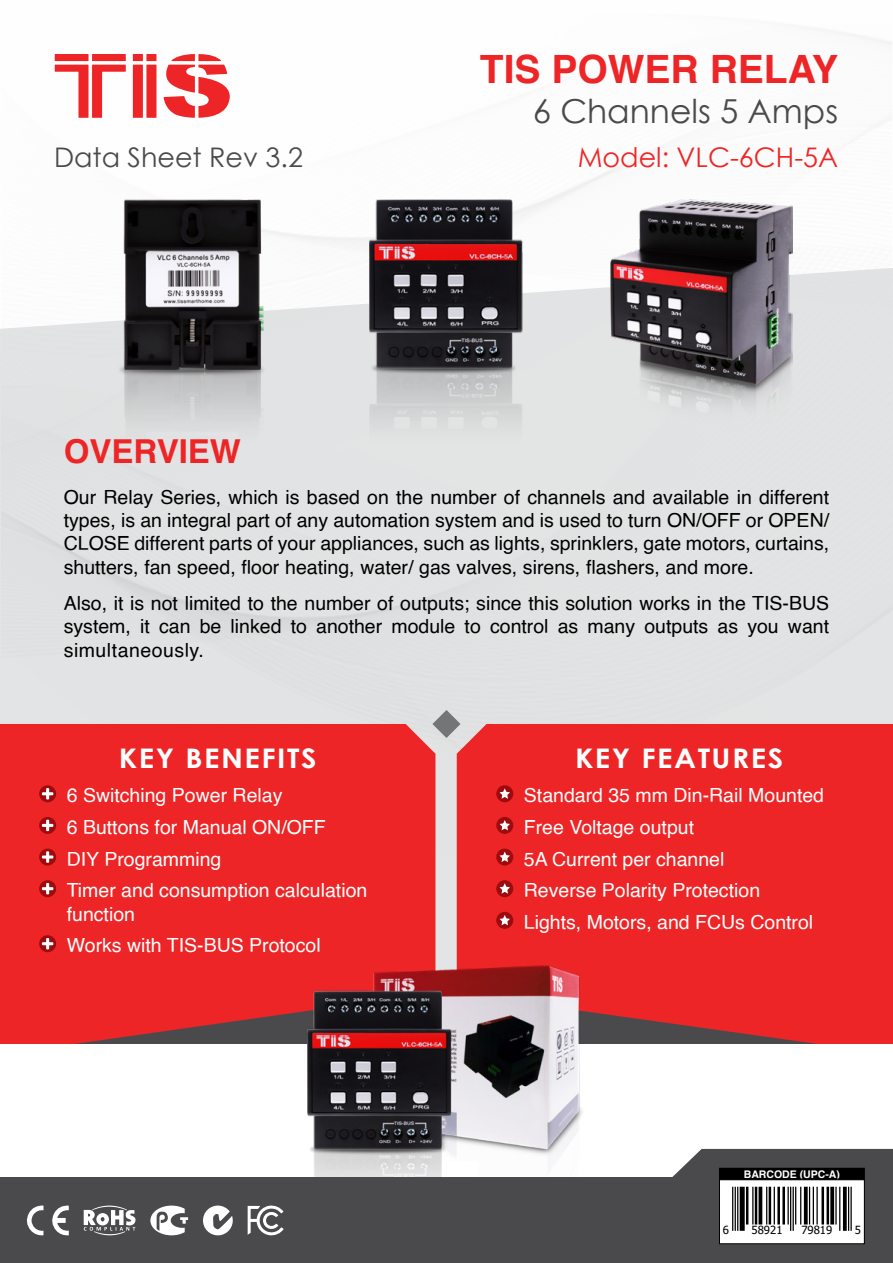
<style>
.page{position:relative;width:893px;height:1263px;background:#fff}
.page>*{position:absolute;margin:0;border:0;box-sizing:border-box;transform-origin:0 0}
.t1{font:700 39px "Helvetica";color:#ee2526}
.t2{font:33px "Century Gothic";color:#4a4a4d}
.t3{font:700 33px "Helvetica";color:#ee2526}
.t4{font:700 27px "Century Gothic";letter-spacing:.05em;color:#fff;scale:1.1 1}
.t5{font:27px "Century Gothic";color:#ee2526}
.t6{font:27px "Century Gothic";color:#4a4a4d}
.t7{font:19.5px/23.4px "Helvetica";color:#000;text-align:justify}
.t8{font:19.5px/31.7px "Helvetica";color:#fff}
.t9{font:19.5px/23.4px "Helvetica";letter-spacing:.025em;color:#000}
.t10{font:11.4px "Tahoma";color:#000}
.t11{font:700 10.5px "Helvetica";color:#fff}
</style>
<div class="page">
<div style="left:0;top:268px;width:893px;height:698px;background:#e2e3e4"></div>
<div style="left:0;top:724px;width:435px;height:320px;background:#ee2526"></div>
<div style="left:457px;top:724px;width:436px;height:320px;background:#ee2526"></div>
<svg style="left:586px;top:993px;width:232px;height:51px;background:#b93032"></svg>
<svg style="left:74px;top:992px;width:233px;height:52px;background:#b93032"></svg>
<svg style="left:39px;top:785px;width:17px;height:17px"></svg>
<svg style="left:42px;top:788px;width:11px;height:11px"></svg>
<svg style="left:39px;top:817px;width:17px;height:17px"></svg>
<svg style="left:42px;top:820px;width:11px;height:11px"></svg>
<svg style="left:39px;top:848px;width:17px;height:17px"></svg>
<svg style="left:42px;top:851px;width:11px;height:12px"></svg>
<svg style="left:39px;top:880px;width:17px;height:17px"></svg>
<svg style="left:42px;top:883px;width:11px;height:11px"></svg>
<svg style="left:39px;top:935px;width:17px;height:17px"></svg>
<svg style="left:42px;top:938px;width:11px;height:11px"></svg>
<div style="left:496px;top:785px;width:17px;height:17px;background:#9e0b0f;border-radius:50%"></div>
<svg style="left:500px;top:788px;width:10px;height:11px"></svg>
<div style="left:496px;top:817px;width:17px;height:17px;background:#9e0b0f;border-radius:50%"></div>
<svg style="left:500px;top:820px;width:10px;height:10px"></svg>
<div style="left:496px;top:848px;width:17px;height:17px;background:#9e0b0f;border-radius:50%"></div>
<svg style="left:500px;top:852px;width:10px;height:10px"></svg>
<div style="left:496px;top:880px;width:17px;height:17px;background:#9e0b0f;border-radius:50%"></div>
<svg style="left:500px;top:883px;width:10px;height:11px"></svg>
<div style="left:496px;top:912px;width:17px;height:17px;background:#9e0b0f;border-radius:50%"></div>
<svg style="left:500px;top:915px;width:10px;height:10px"></svg>
<img style="left:116px;top:200px;width:150px;height:242px">
<img style="left:369px;top:200px;width:155px;height:242px">
<img style="left:611px;top:200px;width:181px;height:242px">
<img style="left:307px;top:966px;width:279px;height:212px">
<div style="left:133px;top:65px;width:10px;height:53px;background:#ee2526"></div>
<div style="left:146px;top:65px;width:10px;height:53px;background:#ee2526"></div>
<div style="left:133px;top:54px;width:10px;height:7px;background:#ee2526"></div>
<div style="left:146px;top:54px;width:10px;height:7px;background:#ee2526"></div>
<div style="left:55px;top:54px;width:34px;height:7px;background:#ee2526"></div>
<svg style="left:55px;top:65px;width:71px;height:53px"></svg>
<div style="left:92px;top:54px;width:34px;height:7px;background:#ee2526"></div>
<svg style="left:164px;top:54px;width:66px;height:64px"></svg>
<svg style="left:432px;top:710px;width:28px;height:28px"></svg>
<svg style="left:636px;top:1149px;width:257px;height:29px"></svg>
<div style="left:0;top:1178px;width:893px;height:85px;background:#4a4a4d"></div>
<div style="left:719px;top:1168px;width:145px;height:11px;background:#000"></div>
<svg style="left:84px;top:1205px;width:52px;height:30px"></svg>
<svg style="left:150px;top:1205px;width:38px;height:30px"></svg>
<svg style="left:203px;top:1205px;width:30px;height:30px"></svg>
<svg style="left:27px;top:1205px;width:42px;height:31px"></svg>
<svg style="left:248px;top:1205px;width:36px;height:31px"></svg>
<div style="left:719px;top:1180px;width:145px;height:64px;background:#fff"></div>
<svg style="left:733px;top:1187px;width:117px;height:44px"></svg>
<hr style="left:732px;top:1187px;width:1px;height:44px;background:#000">
<hr style="left:735px;top:1187px;width:1px;height:44px;background:#000">
<hr style="left:737px;top:1187px;width:1px;height:44px;background:#000">
<div style="left:740px;top:1187px;width:5px;height:44px;background:#000"></div>
<hr style="left:746px;top:1187px;width:2px;height:37px;background:#000">
<hr style="left:752px;top:1187px;width:1px;height:37px;background:#000">
<hr style="left:755px;top:1187px;width:2px;height:37px;background:#000">
<svg style="left:758px;top:1187px;width:4px;height:37px"></svg>
<hr style="left:766px;top:1187px;width:1px;height:37px;background:#000">
<hr style="left:769px;top:1187px;width:2px;height:37px;background:#000">
<hr style="left:774px;top:1187px;width:1px;height:37px;background:#000">
<hr style="left:777px;top:1187px;width:3px;height:37px;background:#000">
<hr style="left:782px;top:1187px;width:3px;height:37px;background:#000">
<hr style="left:787px;top:1187px;width:2px;height:37px;background:#000">
<hr style="left:790px;top:1187px;width:1px;height:44px;background:#000">
<hr style="left:792px;top:1187px;width:2px;height:44px;background:#000">
<hr style="left:795px;top:1187px;width:1px;height:37px;background:#000">
<hr style="left:800px;top:1187px;width:1px;height:37px;background:#000">
<svg style="left:804px;top:1187px;width:4px;height:37px"></svg>
<hr style="left:809px;top:1187px;width:1px;height:37px;background:#000">
<hr style="left:813px;top:1187px;width:1px;height:37px;background:#000">
<hr style="left:816px;top:1187px;width:2px;height:37px;background:#000">
<hr style="left:821px;top:1187px;width:3px;height:37px;background:#000">
<hr style="left:827px;top:1187px;width:2px;height:37px;background:#000">
<svg style="left:830px;top:1187px;width:4px;height:37px"></svg>
<hr style="left:835px;top:1187px;width:2px;height:37px;background:#000">
<hr style="left:839px;top:1187px;width:1px;height:44px;background:#000">
<svg style="left:843px;top:1187px;width:4px;height:44px"></svg>
<hr style="left:848px;top:1187px;width:1px;height:44px;background:#000">
<hr style="left:850px;top:1187px;width:2px;height:44px;background:#000">
<div style="left:719px;top:1179px;width:146px;height:65px;border:1px solid #000"></div>
<h3 class="t6" style="left:54px;top:138px;width:251px">Data Sheet Rev 3.2</h3>
<h1 class="t1" style="left:480px;top:38px;width:360px">TIS POWER RELAY</h1>
<h2 class="t2" style="left:533px;top:88px;width:307px">6 Channels 5 Amps</h2>
<h3 class="t5" style="left:578px;top:138px;width:262px">Model: VLC-6CH-5A</h3>
<h2 class="t3" style="left:64px;top:424px;width:179px">OVERVIEW</h2>
<p class="t7" style="left:64px;top:486px;width:767px">Our Relay Series, which is based on the number of channels and available in different types is, an integral part of any automation system and is used to turn ON/OFF or OPEN/ CLOSE different parts of your appliances, such as lights, sprinklers, gate motors, curtains, shutters, fan speed, floor heating, water/ gas valves, sirens, flashers, and more.</p>
<p class="t7" style="left:64px;top:592px;width:767px;text-align:right">Also isit, not limited to the number of outputs; since this solution works in the TIS-BUS want</p>
<p class="t7" style="left:200px;top:615px;width:23px">be</p>
<p class="t7" style="left:231px;top:615px;width:52px">linked</p>
<p class="t7" style="left:316px;top:615px;width:68px">another</p>
<p class="t7" style="left:391px;top:615px;width:65px">module</p>
<p class="t7" style="left:140px;top:615px;width:11px">it</p>
<p class="t7" style="left:490px;top:615px;width:60px">control</p>
<p class="t9" style="left:64px;top:615px;width:142px">system, simultaneously.</p>
<p class="t7" style="left:291px;top:615px;width:18px">to</p>
<p class="t7" style="left:465px;top:615px;width:18px">to</p>
<p class="t7" style="left:644px;top:615px;width:65px">outputs</p>
<p class="t7" style="left:159px;top:615px;width:33px">can</p>
<p class="t7" style="left:747px;top:615px;width:33px">you</p>
<p class="t7" style="left:558px;top:615px;width:22px">as</p>
<p class="t7" style="left:718px;top:615px;width:22px">as</p>
<p class="t7" style="left:588px;top:615px;width:49px">many</p>
<h3 class="t4" style="left:119px;top:738px;width:181px">KEY BENEFITS</h3>
<p class="t8" style="left:67px;top:780px;width:302px">6 Switching Power Relay<br>6 Buttons for Manual ON/OFF<br>DIY Programming<br>Timer and consumption calculation</p>
<p class="t8" style="left:67px;top:899px;width:255px">function<br>Works with TIS-BUS Protocol</p>
<h3 class="t4" style="left:575px;top:738px;width:191px">KEY FEATURES</h3>
<p class="t8" style="left:524px;top:780px;width:302px">Standard 35 mm Din-Rail Mounted<br>Free Voltage output<br>A5 Current per channel<br>Reverse Polarity Protection<br>Lights, Motors, and FCUs Control</p>
<p class="t11" style="left:744px;top:1165px;width:98px">BARCODE (UPC A- (</p>
<p class="t10" style="left:723px;top:1222px;width:8px">6</p>
<p class="t10" style="left:752px;top:1222px;width:32px">58921</p>
<p class="t10" style="left:801px;top:1222px;width:32px">79819</p>
<p class="t10" style="left:855px;top:1222px;width:8px">5</p>
</div>
